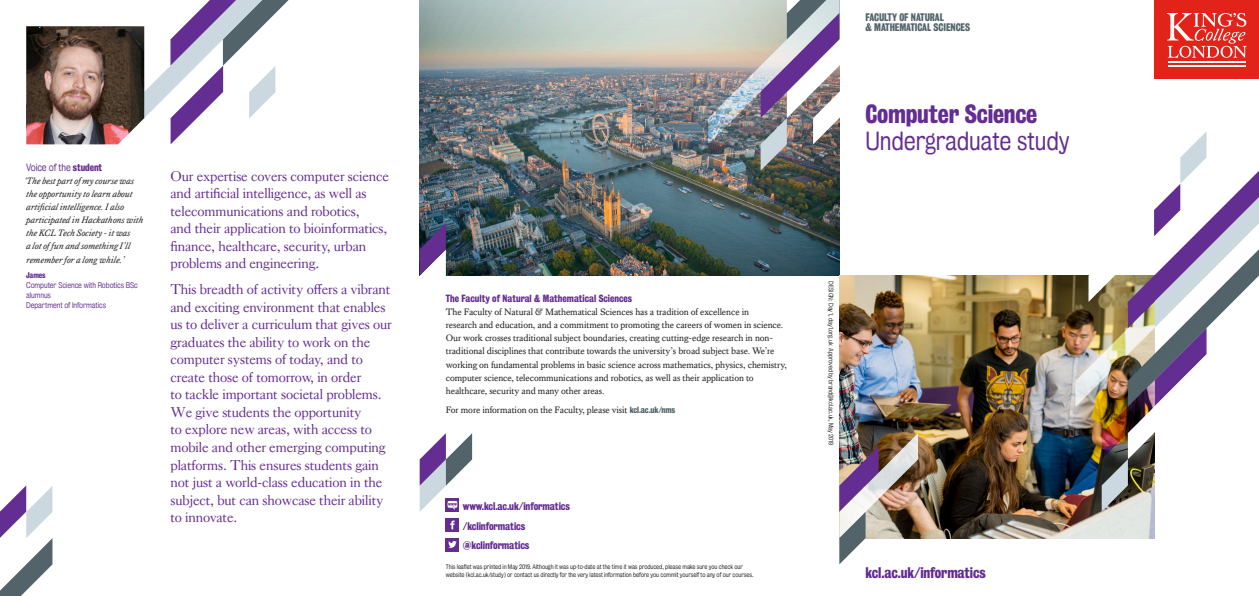
<style>
.page{position:relative;width:1259px;height:596px;background:#fff}
.page>*{position:absolute;margin:0;border:0;box-sizing:border-box;transform-origin:0 0}
.KCL_NMS_templates{font:24px "Kings Bureau Grot Five One";letter-spacing:-.01em;color:#632d91}
.KCL_NMS_templates-2{font:24px "Kings Bureau Grot Three Seven";letter-spacing:-.01em;color:#632d91}
.KCL_NMS_templates-3{font:14px/17.5px "Kings Caslon Display";letter-spacing:-.01em;color:#632d91}
.KCL_NMS_templates-4{font:14px "Kings Bureau Grot Three Seven";letter-spacing:-.01em;color:#632d91}
.KCL_NMS_templates-5{font:10px "Kings Bureau Grot Three Seven";letter-spacing:-.01em;color:#632d91}
.KCL_NMS_templates-6{font:10px/10px "Kings Bureau Grot Three Seven";letter-spacing:-.01em;color:#52636a}
.KCL_NMS_templates-7{font:9.5px/13.1px "Kings Caslon Text";letter-spacing:-.01em;color:#231f20}
.KCL_NMS_templates-8{font:italic 9.5px/13.1px "Kings Caslon Text";letter-spacing:-.01em;color:#231f20}
.KCL_NMS_templates-9{font:9.5px "Kings Bureau Grot Three Seven";color:#632d91}
.KCL_NMS_templates-10{font:9.5px "Kings Bureau Grot Five One";letter-spacing:-.01em;color:#632d91}
.KCL_NMS_templates-11{font:7.5px/10px "Kings Bureau Grot Five One";letter-spacing:-.01em;color:#632d91}
.KCL_NMS_templates-12{font:7.5px "Kings Bureau Grot Three Seven";letter-spacing:-.01em;color:#632d91}
.KCL_NMS_templates-13{font:6px/8px "Kings Bureau Grot Five One";letter-spacing:-.01em;color:#231f20}
.s1{font-family:"Kings Bureau Grot Three Seven"}
.s2{font-family:"Kings Bureau Grot Three Seven";font-size:8.2px;color:#52636a}
</style>
<div class="page">
<img style="left:420px;top:0;width:419px;height:275px">
<img style="left:839px;top:275px;width:315px;height:263px">
<img style="left:839px;top:433px;width:79px;height:131px">
<svg style="left:420px;top:223px;width:26px;height:53px"></svg>
<svg style="left:1075px;top:275px;width:13px;height:132px;background:#948573"></svg>
<svg style="left:1088px;top:131px;width:171px;height:380px"></svg>
<svg style="left:144px;top:0;width:144px;height:144px"></svg>
<svg style="left:0;top:485px;width:52px;height:110px"></svg>
<img style="left:708px;top:0;width:132px;height:170px">
<svg style="left:420px;top:433px;width:52px;height:78px"></svg>
<div style="left:446px;top:518px;width:13px;height:13px;background:#632d91"></div>
<svg style="left:450px;top:520px;width:4px;height:9px"></svg>
<div style="left:446px;top:537px;width:13px;height:14px;background:#632d91"></div>
<svg style="left:448px;top:541px;width:9px;height:6px"></svg>
<img style="left:26px;top:26px;width:118px;height:118px">
<div style="left:1154px;top:0;width:105px;height:79px;background:#e2231a"></div>
<hr style="left:1168px;top:62px;width:77px;height:1px;background:#fff">
<hr style="left:1168px;top:65px;width:77px;height:2px;background:#fff">
<svg style="left:1167px;top:13px;width:79px;height:45px"></svg>
<p class="KCL_NMS_templates-10" style="left:26px;top:162px;width:78px">Voice of the <span class="s1">student</span></p>
<p class="KCL_NMS_templates-8" style="left:24px;top:174px;width:121px">‘The best part of my course was the opportunity to learn about artificial intelligence. I also participated in Hackathons with the KCL Tech Society - it was<br>a lot of fun and something I’ll remember for a long while.’</p>
<p class="KCL_NMS_templates-12" style="left:26px;top:271px;width:21px">James</p>
<p class="KCL_NMS_templates-11" style="left:26px;top:280px;width:113px">Computer Science with Robotics BSc alumnus<br>Department of Informatics</p>
<p class="KCL_NMS_templates-3" style="left:170px;top:167px;width:220px">Our expertise covers computer science and artificial intelligence, as well as telecommunications and robotics,<br>and their application to bioinformatics, finance, healthcare, security, urban problems and engineering.</p>
<p class="KCL_NMS_templates-3" style="left:170px;top:280px;width:223px">This breadth of activity offers a vibrant and exciting environment that enables us to deliver a curriculum that gives our graduates the ability to work on the computer systems of today, and to create those of tomorrow, in order<br>to tackle important societal problems.<br>We give students the opportunity<br>to explore new areas, with access to mobile and other emerging computing platforms. This ensures students gain not just a world-class education in the subject, but can showcase their ability to innovate.</p>
<p class="KCL_NMS_templates-6" style="left:865px;top:12px;width:106px">FACULTY OF NATURAL<br>&amp; MATHEMATICAL SCIENCES</p>
<p class="KCL_NMS_templates-2" style="left:865px;top:100px;width:173px">Computer Science</p>
<p class="KCL_NMS_templates" style="left:865px;top:127px;width:205px">Undergraduate study</p>
<p class="KCL_NMS_templates-9" style="left:446px;top:292px;width:188px">The Faculty of Natural &amp; Mathematical Sciences</p>
<p class="KCL_NMS_templates-7" style="left:446px;top:305px;width:342px">The Faculty of Natural &amp; Mathematical Sciences has a tradition of excellence in<br>research and education, and a commitment to promoting the careers of women in science.<br>Our work crosses traditional subject boundaries, creating cutting-edge research in non&shy;traditional disciplines that contribute towards the university’s broad subject base. We’re working on fundamental problems in basic science across mathematics, physics, chemistry, computer science, telecommunications and robotics, as well as their application to healthcare, security and many other areas.</p>
<p class="KCL_NMS_templates-7" style="left:446px;top:403px;width:231px">For more information on the Faculty, please visit <span class="s2">kcl.ac.uk/nms</span></p>
<p class="KCL_NMS_templates-5" style="left:463px;top:500px;width:109px">www.kcl.ac.uk/informatics</p>
<p class="KCL_NMS_templates-5" style="left:463px;top:519px;width:64px">/kclinformatics</p>
<p class="KCL_NMS_templates-5" style="left:463px;top:539px;width:68px">@kclinformatics</p>
<p class="KCL_NMS_templates-13" style="left:446px;top:562px;width:309px">This leaflet was printed in May 2019. Although it was up-to-date at the time it was produced, please make sure you check our website (kcl.ac.uk/study) or contact us directly for the very latest information before you commit yourself to any of our courses.</p>
<p class="KCL_NMS_templates-13" style="left:835px;top:281px;width:165px;rotate:90deg">DESIGN: Day 1, day1.org.uk Approved by brand@kcl.ac.uk, May 2019</p>
<p class="KCL_NMS_templates-4" style="left:865px;top:563px;width:122px">kcl.ac.uk/informatics</p>
</div>
